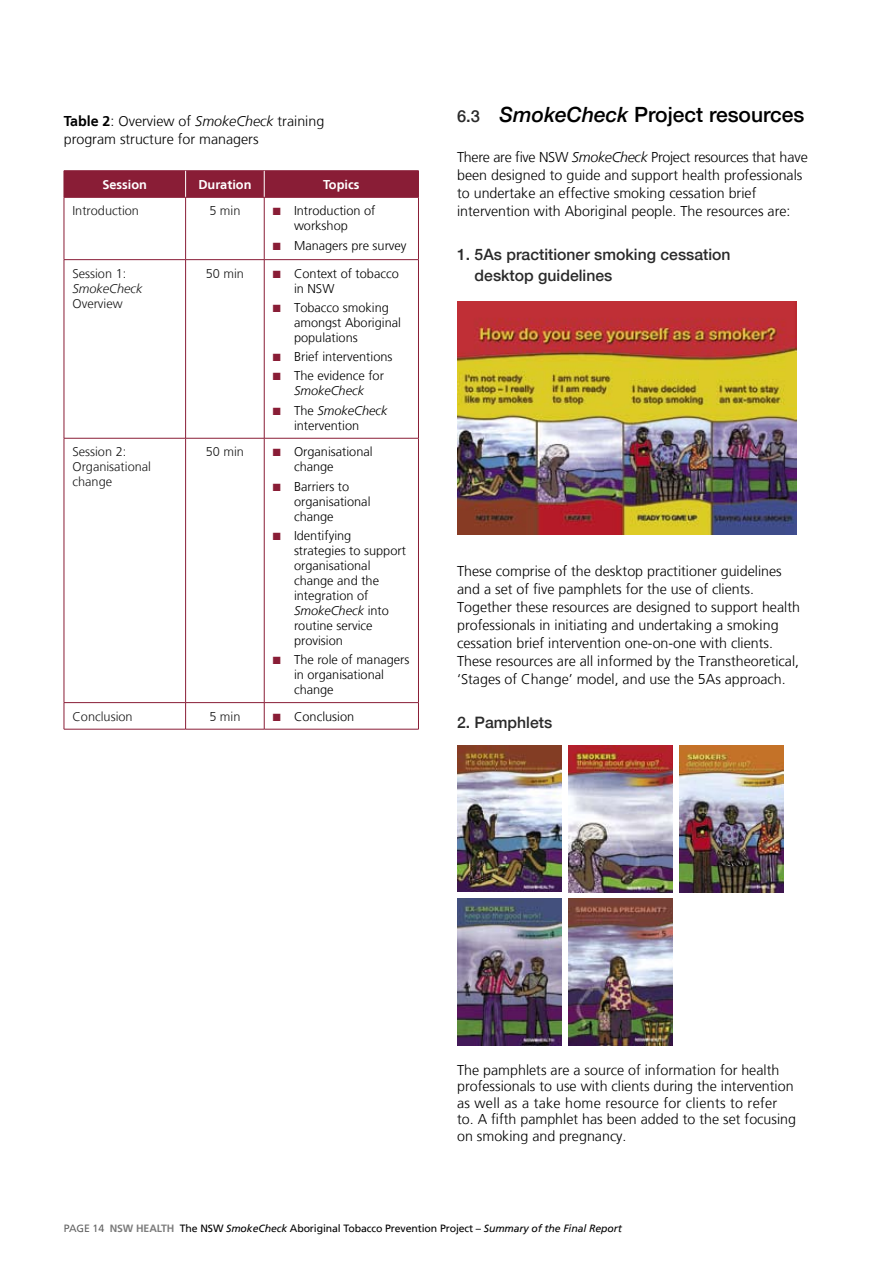
<style>
.page{position:relative;width:893px;height:1263px;background:#fff}
.page>*{position:absolute;margin:0;border:0;box-sizing:border-box;transform-origin:0 0}
.t1{font:500 21px "Helvetica Neue LT";color:#000}
.t2{font:500 15.75px/21px "Helvetica Neue LT";color:#2a2a2a}
.t3{font:300 14.25px/18px "Frutiger LT";color:#000}
.t4{font:300 12.75px/15px "Frutiger LT";color:#000}
.t5{font:300 12.75px/15px "Frutiger LT";color:#191919}
.t6{font:700 12.75px "Frutiger LT";color:#fff}
.t7{font:italic 300 12.75px "Frutiger LT";color:#191919}
.t8{font:10.5px "Frutiger LT";letter-spacing:-.01em;color:#000}
.s1{font-weight:700}
.s2{font-style:italic}
.s3{color:#891d36}
.s4{font-size:16.5px;color:#2a2a2a}
.s5{color:#636363}
.s6{font-weight:700;color:#7c7c7c}
</style>
<div class="page">
<hr style="left:64px;top:170px;width:122px;height:1px;background:#891d36">
<hr style="left:186px;top:170px;width:78px;height:1px;background:#891d36">
<hr style="left:264px;top:170px;width:155px;height:1px;background:#891d36">
<div style="left:64px;top:171px;width:355px;height:26px;background:#891d36"></div>
<hr style="left:64px;top:197px;width:122px;height:1px;background:#891d36">
<hr style="left:64px;top:197px;width:1px;height:62px;background:#891d36">
<hr style="left:186px;top:197px;width:78px;height:1px;background:#891d36">
<hr style="left:185px;top:197px;width:1px;height:62px;background:#891d36">
<hr style="left:264px;top:197px;width:155px;height:1px;background:#891d36">
<hr style="left:264px;top:197px;width:1px;height:62px;background:#891d36">
<hr style="left:418px;top:197px;width:1px;height:62px;background:#891d36">
<hr style="left:64px;top:259px;width:122px;height:1px;background:#891d36">
<hr style="left:64px;top:260px;width:1px;height:178px;background:#891d36">
<hr style="left:186px;top:259px;width:78px;height:1px;background:#891d36">
<hr style="left:185px;top:260px;width:1px;height:178px;background:#891d36">
<hr style="left:264px;top:259px;width:155px;height:1px;background:#891d36">
<hr style="left:264px;top:260px;width:1px;height:178px;background:#891d36">
<hr style="left:418px;top:260px;width:1px;height:178px;background:#891d36">
<hr style="left:64px;top:438px;width:122px;height:1px;background:#891d36">
<hr style="left:64px;top:438px;width:1px;height:264px;background:#891d36">
<hr style="left:186px;top:438px;width:78px;height:1px;background:#891d36">
<hr style="left:185px;top:438px;width:1px;height:264px;background:#891d36">
<hr style="left:264px;top:438px;width:155px;height:1px;background:#891d36">
<hr style="left:264px;top:438px;width:1px;height:264px;background:#891d36">
<hr style="left:418px;top:438px;width:1px;height:264px;background:#891d36">
<hr style="left:64px;top:702px;width:122px;height:1px;background:#891d36">
<svg style="left:64px;top:703px;width:1px;height:26px"></svg>
<hr style="left:186px;top:702px;width:78px;height:1px;background:#891d36">
<svg style="left:185px;top:703px;width:1px;height:26px"></svg>
<hr style="left:264px;top:702px;width:155px;height:1px;background:#891d36">
<svg style="left:264px;top:703px;width:1px;height:26px"></svg>
<svg style="left:418px;top:703px;width:1px;height:26px"></svg>
<hr style="left:64px;top:729px;width:122px;height:1px;background:#891d36">
<hr style="left:186px;top:729px;width:78px;height:1px;background:#891d36">
<hr style="left:264px;top:729px;width:155px;height:1px;background:#891d36">
<img style="left:457px;top:302px;width:340px;height:233px">
<img style="left:457px;top:745px;width:104px;height:147px">
<img style="left:568px;top:745px;width:104px;height:147px">
<img style="left:679px;top:745px;width:105px;height:147px">
<img style="left:457px;top:899px;width:104px;height:146px">
<img style="left:568px;top:899px;width:104px;height:146px">
<p class="t3" style="left:64px;top:112px;width:262px"><span class="s1">Table 2</span>: Overview of <span class="s2">SmokeCheck</span> training program structure for managers</p>
<p class="t6" style="left:102px;top:177px;width:46px">Session</p>
<p class="t6" style="left:198px;top:177px;width:55px">Duration</p>
<p class="t6" style="left:323px;top:177px;width:38px">Topics</p>
<p class="t5" style="left:72px;top:204px;width:68px">Introduction</p>
<p class="t5" style="left:209px;top:204px;width:33px">5 min</p>
<p class="t4" style="left:273px;top:204px;width:104px;text-align:center"><span class="s3">■</span> Introduction of workshop</p>
<p class="t4" style="left:273px;top:238px;width:135px"><span class="s3">■</span> Managers pre survey</p>
<p class="t5" style="left:72px;top:266px;width:55px">Session 1:</p>
<p class="t7" style="left:72px;top:281px;width:72px">SmokeCheck</p>
<p class="t5" style="left:72px;top:296px;width:52px">Overview</p>
<p class="t5" style="left:206px;top:266px;width:40px">50 min</p>
<p class="t4" style="left:294px;top:266px;width:106px;text-indent:-21px"><span class="s3">■</span> Context of tobacco in NSW</p>
<p class="t4" style="left:294px;top:300px;width:108px;text-indent:-21px"><span class="s3">■</span> Tobacco smoking amongst Aboriginal populations</p>
<p class="t4" style="left:273px;top:349px;width:121px"><span class="s3">■</span> Brief interventions</p>
<p class="t4" style="left:273px;top:369px;width:113px;text-align:center"><span class="s3">■</span> The evidence for<br><span class="s2">SmokeCheck</span></p>
<p class="t4" style="left:273px;top:403px;width:116px;text-align:center"><span class="s3">■</span> The <span class="s2">SmokeCheck </span>intervention</p>
<p class="t5" style="left:72px;top:445px;width:80px">Session 2:<br>Organisational change</p>
<p class="t5" style="left:206px;top:445px;width:40px">50 min</p>
<p class="t4" style="left:294px;top:445px;width:80px;text-indent:-21px"><span class="s3">■</span> Organisational change</p>
<p class="t4" style="left:294px;top:479px;width:78px;text-indent:-21px"><span class="s3">■</span> Barriers to organisational change</p>
<p class="t4" style="left:294px;top:528px;width:113px;text-indent:-21px"><span class="s3">■</span> Identifying strategies to support organisational change and the integration of<br><span class="s2">SmokeCheck</span> into routine service provision</p>
<p class="t4" style="left:294px;top:652px;width:117px;text-indent:-21px"><span class="s3">■</span> The role of managers in organisational change</p>
<p class="t5" style="left:72px;top:709px;width:62px">Conclusion</p>
<p class="t5" style="left:209px;top:709px;width:33px">5 min</p>
<p class="t4" style="left:273px;top:709px;width:83px"><span class="s3">■</span> Conclusion</p>
<h1 class="t1" style="left:457px;top:102px;width:349px"><span class="s4">6.3</span> <span class="s2">SmokeCheck</span> Project resources</h1>
<p class="t3" style="left:457px;top:148px;width:352px">There are five NSW <span class="s2">SmokeCheck</span> Project resources that have been designed to guide and support health professionals to undertake an effective smoking cessation brief intervention with Aboriginal people. The resources are:</p>
<p class="t2" style="left:475px;top:244px;width:257px;text-indent:-18px">1. 5As practitioner smoking cessation desktop guidelines</p>
<p class="t3" style="left:457px;top:562px;width:344px">These comprise of the desktop practitioner guidelines and a set of five pamphlets for the use of clients.<br>Together these resources are designed to support health professionals in initiating and undertaking a smoking cessation brief intervention one-on-one with clients.<br>These resources are all informed by the Transtheoretical, ‘Stages of Change’ model, and use the 5As approach.</p>
<p class="t2" style="left:457px;top:712px;width:97px">2. Pamphlets</p>
<p class="t3" style="left:457px;top:1062px;width:340px;line-height:16.5px">The pamphlets are a source of information for health professionals to use with clients during the intervention as well as a take home resource for clients to refer to. A fifth pamphlet has been added to the set focusing on smoking and pregnancy.</p>
<p class="t8" style="left:64px;top:1222px;width:559px"><span class="s5">PAGE 14</span> <span class="s6">NSW Health</span> The NSW <span class="s2">SmokeCheck</span> Aboriginal Tobacco Prevention Project – <span class="s2">Summary of the Final Report</span></p>
</div>
